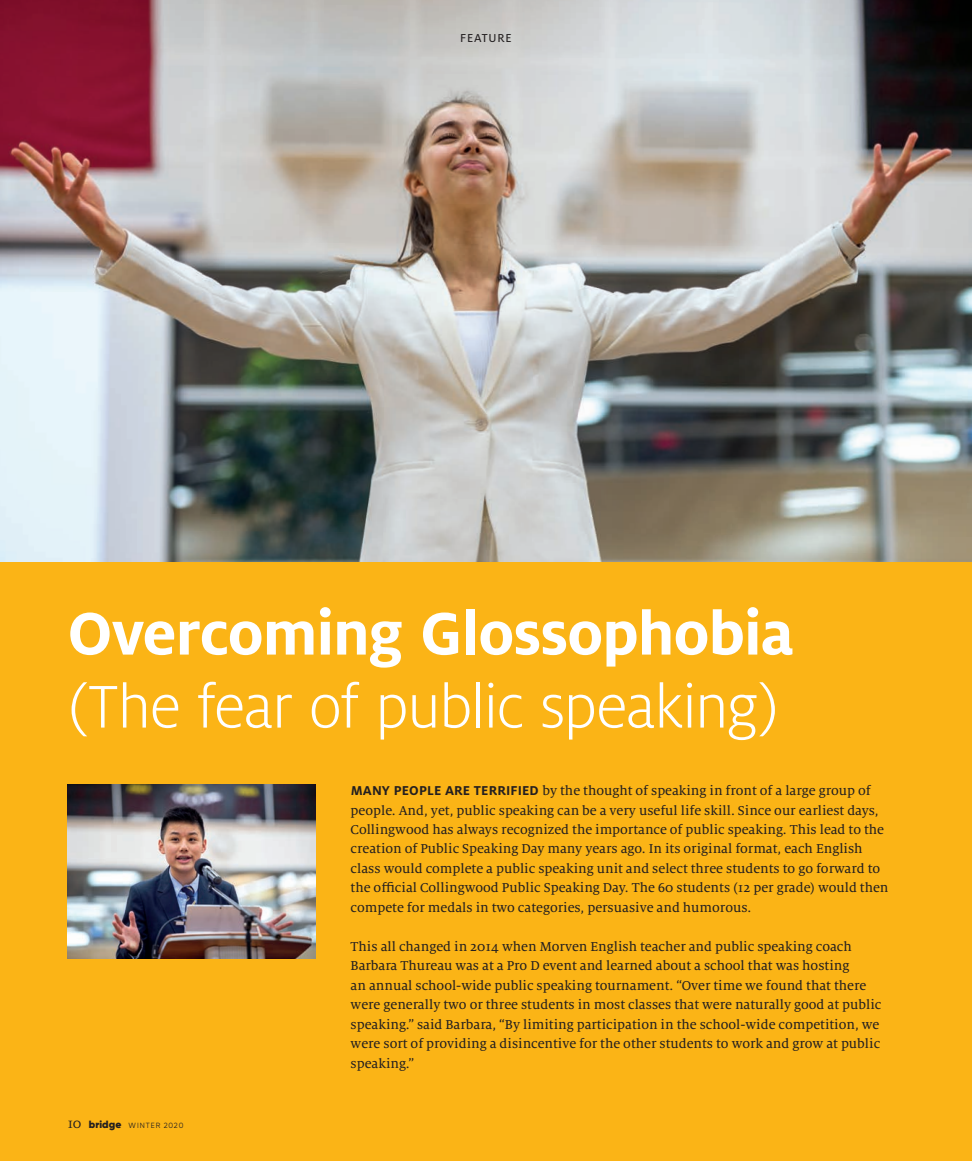
<style>
.page{position:relative;width:972px;height:1161px;background:#fbb416}
.page>*{position:absolute;margin:0;border:0;box-sizing:border-box;transform-origin:0 0}
.t1{font:300 66.6px "Milo OT";letter-spacing:-.025em;color:#fff}
.t2{font:700 66.6px "Milo OT";letter-spacing:-.01em;color:#fff}
.t3{font:14.25px/19.5px "Milo Serif OT Text";color:#231f20}
.t4{font:12.75px "Milo OT Text";letter-spacing:.06em;color:#231f20}
.t5{font:7.5px "Gilroy";letter-spacing:.125em;color:#231f20}
.s1{font-family:"Milo Serif OT";font-size:15px}
.s2{font-weight:900;font-size:10.5px}
.s3{font-family:"Milo OT";font-weight:700}
</style>
<div class="page">
<img style="left:0;top:0;width:972px;height:562px">
<img style="left:68px;top:785px;width:247px;height:174px">
<p class="t4" style="left:460px;top:31px;width:53px">FEATURE</p>
<h1 class="t2" style="left:68px;top:596px;width:728px">Overcoming Glossophobia</h1>
<h1 class="t1" style="left:68px;top:671px;width:713px">(The fear of public speaking)</h1>
<p class="t5" style="left:68px;top:1120px;width:117px"><span class="s1">10</span> <span class="s2">bridge</span> WINTER 2020</p>
<p class="t3" style="left:351px;top:781px;width:539px"><span class="s3">MANY PEOPLE ARE TERRIFIED</span> by the thought of speaking in front of a large group of people. And, yet, public speaking can be a very useful life skill. Since our earliest days, Collingwood has always recognized the importance of public speaking. This lead to the creation of Public Speaking Day many years ago. In its original format, each English class would complete a public speaking unit and select three students to go forward to the official Collingwood Public Speaking Day. The 60 students (12 per grade) would then compete for medals in two categories, persuasive and humorous.</p>
<p class="t3" style="left:351px;top:937px;width:532px">This all changed in 2014 when Morven English teacher and public speaking coach Barbara Thureau was at a Pro D event and learned about a school that was hosting<br>an annual school-wide public speaking tournament. “Over time we found that there were generally two or three students in most classes that were naturally good at public speaking.” said Barbara, “By limiting participation in the school-wide competition, we were sort of providing a disincentive for the other students to work and grow at public speaking.”</p>
</div>
